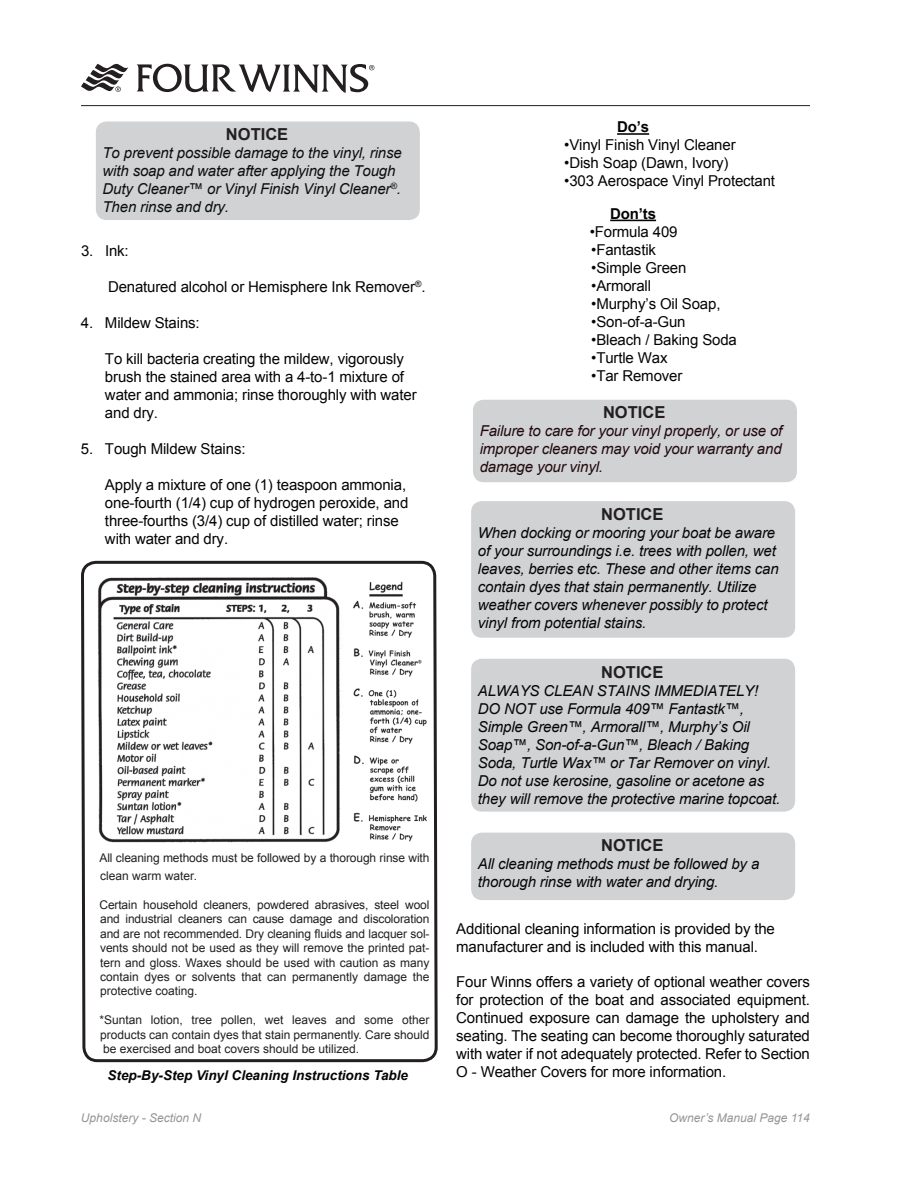
<style>
.page{position:relative;width:918px;height:1188px;background:#fff}
.page>*{position:absolute;margin:0;border:0;box-sizing:border-box;transform-origin:0 0}
.t1{font:700 16.5px "Arial";color:#231f20}
.t2{font:15px/18px "Arial";letter-spacing:-.01em;color:#040503}
.t3{font:italic 15px/18px "Arial";letter-spacing:-.01em;color:#050605}
.t4{font:italic 15px/18px "Arial";letter-spacing:-.01em;color:#0a0f0f}
.t5{font:italic 15px/18px "Arial";letter-spacing:-.01em;color:#200a0d;text-align:justify}
.t6{font:700 15px "Arial";letter-spacing:-.01em;color:#040503}
.t7{font:italic 700 13.5px "Arial";color:#040503}
.t8{font:12px/14.4px "Arial";color:#231f20;text-align:justify}
.t9{font:italic 12px "Arial";color:#939598}
</style>
<div class="page">
<hr style="left:81px;top:105px;width:729px;height:1px;background:#231f20">
<svg style="left:137px;top:64px;width:237px;height:29px"></svg>
<svg style="left:81px;top:64px;width:47px;height:28px"></svg>
<div style="left:96px;top:122px;width:324px;height:98px;background:#d1d2d4;border-radius:11px"></div>
<svg style="left:81px;top:560px;width:357px;height:503px"></svg>
<hr style="left:617px;top:133px;width:32px;height:2px;background:#040503">
<hr style="left:610px;top:220px;width:46px;height:1px;background:#040503">
<div style="left:473px;top:400px;width:324px;height:82px;background:#d1d2d4;border-radius:11px"></div>
<div style="left:471px;top:501px;width:324px;height:137px;background:#d1d2d4;border-radius:11px"></div>
<div style="left:471px;top:659px;width:324px;height:153px;background:#d1d2d4;border-radius:11px"></div>
<div style="left:471px;top:833px;width:324px;height:67px;background:#d1d2d4;border-radius:11px"></div>
<p class="t1" style="left:226px;top:123px;width:64px">NOTICE</p>
<p class="t4" style="left:103px;top:144px;width:301px">To prevent possible damage to the vinyl, rinse with soap and water after applying the Tough Duty Cleaner™ or Vinyl Finish Vinyl Cleaner<sup>®</sup>.<br>Then rinse and dry.</p>
<p class="t2" style="left:81px;top:242px;width:49px">3. Ink:</p>
<p class="t2" style="left:108px;top:278px;width:319px">Denatured alcohol or Hemisphere Ink Remover<sup>®</sup>.</p>
<p class="t2" style="left:81px;top:314px;width:120px">4. Mildew Stains:</p>
<p class="t2" style="left:105px;top:350px;width:313px">To kill bacteria creating the mildew, vigorously brush the stained area with a 4-to-1 mixture of water and ammonia; rinse thoroughly with water and dry.</p>
<p class="t2" style="left:81px;top:440px;width:166px">5. Tough Mildew Stains:</p>
<p class="t2" style="left:105px;top:476px;width:305px">Apply a mixture of one (1) teaspoon ammonia, one-fourth (1/4) cup of hydrogen peroxide, and three-fourths (3/4) cup of distilled water; rinse with water and dry.</p>
<p class="t8" style="left:99px;top:849px;width:332px;line-height:18px">All cleaning methods must be followed by a thorough rinse with clean warm water.</p>
<p class="t8" style="left:99px;top:898px;width:332px">Certain household cleaners, powdered abrasives, steel wool and industrial cleaners can cause damage and discoloration and are not recommended. Dry cleaning fluids and lacquer sol&shy;vents should not be used as they will remove the printed pat&shy;tern and gloss. Waxes should be used with caution as many contain dyes or solvents that can permanently damage the protective coating.</p>
<p class="t8" style="left:99px;top:1013px;width:332px">*Suntan lotion, tree pollen, wet leaves and some other products can contain dyes that stain permanently. Care should be exercised and boat covers should be utilized.</p>
<p class="t7" style="left:108px;top:1066px;width:302px">Step-By-Step Vinyl Cleaning Instructions Table</p>
<p class="t6" style="left:617px;top:117px;width:34px">Do’s</p>
<p class="t2" style="left:564px;top:136px;width:173px">•Vinyl Finish Vinyl Cleaner</p>
<p class="t2" style="left:564px;top:154px;width:166px">•Dish Soap (Dawn, Ivory)</p>
<p class="t2" style="left:564px;top:172px;width:212px">•303 Aerospace Vinyl Protectant</p>
<p class="t6" style="left:610px;top:204px;width:47px">Don’ts</p>
<p class="t2" style="left:590px;top:223px;width:89px">•Formula 409</p>
<p class="t2" style="left:591px;top:241px;width:66px">•Fantastik</p>
<p class="t2" style="left:591px;top:259px;width:97px">•Simple Green</p>
<p class="t2" style="left:591px;top:277px;width:61px">•Armorall</p>
<p class="t2" style="left:591px;top:295px;width:131px">•Murphy’s Oil Soap,</p>
<p class="t2" style="left:591px;top:313px;width:96px">•Son-of-a-Gun</p>
<p class="t2" style="left:591px;top:331px;width:147px">•Bleach / Baking Soda</p>
<p class="t2" style="left:591px;top:349px;width:78px">•Turtle Wax</p>
<p class="t2" style="left:591px;top:367px;width:93px">•Tar Remover</p>
<p class="t1" style="left:603px;top:402px;width:64px">NOTICE</p>
<p class="t5" style="left:480px;top:422px;width:304px">Failure to care for your vinyl properly, or use of improper cleaners may void your warranty and damage your vinyl.</p>
<p class="t1" style="left:601px;top:503px;width:64px">NOTICE</p>
<p class="t3" style="left:478px;top:524px;width:302px">When docking or mooring your boat be aware of your surroundings i.e. trees with pollen, wet leaves, berries etc. These and other items can contain dyes that stain permanently. Utilize weather covers whenever possibly to protect vinyl from potential stains.</p>
<p class="t1" style="left:601px;top:661px;width:64px">NOTICE</p>
<p class="t3" style="left:478px;top:681px;width:304px">ALWAYS CLEAN STAINS IMMEDIATELY!<br>DO NOT use Formula 409™ Fantastk™, Simple Green™, Armorall™, Murphy’s Oil Soap™, Son-of-a-Gun™, Bleach / Baking Soda, Turtle Wax™ or Tar Remover on vinyl.<br>Do not use kerosine, gasoline or acetone as they will remove the protective marine topcoat.</p>
<p class="t1" style="left:601px;top:835px;width:64px">NOTICE</p>
<p class="t3" style="left:478px;top:855px;width:283px">All cleaning methods must be followed by a thorough rinse with water and drying.</p>
<p class="t2" style="left:456px;top:920px;width:320px">Additional cleaning information is provided by the manufacturer and is included with this manual.</p>
<p class="t2" style="left:456px;top:972px;width:355px;text-align:justify">Four Winns offers a variety of optional weather covers for protection of the boat and associated equipment.<br>Continued exposure can damage the upholstery and seating. The seating can become thoroughly saturated with water if not adequately protected. Refer to Section O - Weather Covers for more information.</p>
<p class="t9" style="left:81px;top:1111px;width:122px">Upholstery - Section N</p>
<p class="t9" style="left:669px;top:1111px;width:142px">Owner’s Manual Page 114</p>
</div>
